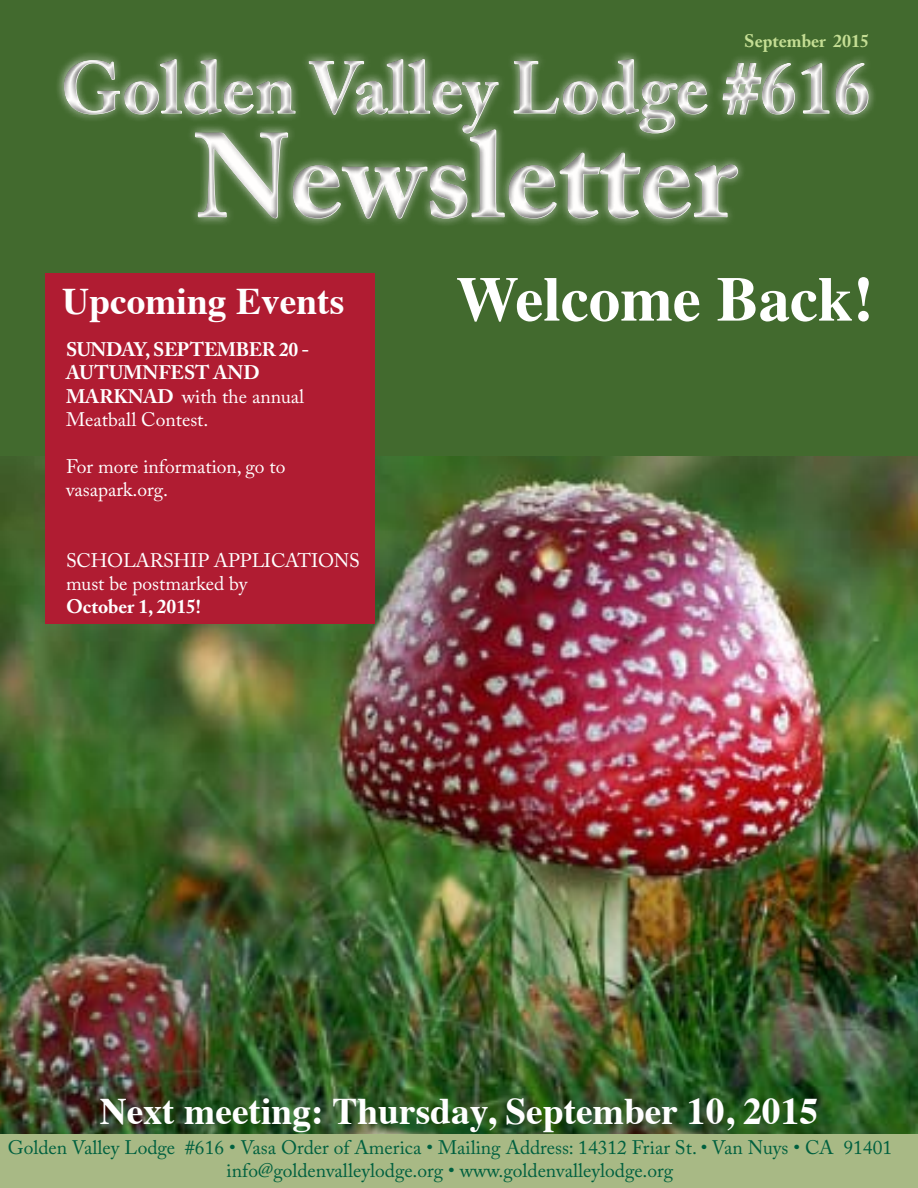
<style>
.page{position:relative;width:918px;height:1188px;background:#fff}
.page>*{position:absolute;margin:0;border:0;box-sizing:border-box;transform-origin:0 0}
.t1{font:700 118.5px "Adobe Caslon Pro";color:#fffefd}
.t2{font:700 73.5px "Adobe Caslon Pro";color:#fffefd}
.t3{font:700 63px "Times";color:#fff}
.t4{font:700 37.5px "Times";color:#fff}
.t5{font:19.5px/23.4px "Adobe Caslon Pro";color:#00603f;text-align:center}
.t6{font:19.5px/23.4px "Adobe Caslon Pro";color:#fff}
.t7{font:700 19.5px/23.4px "Adobe Caslon Pro";letter-spacing:-.02em;color:#fff}
.t8{font:700 19.5px "Adobe Caslon Pro";color:#fff}
.t9{font:700 18px "Adobe Caslon Pro";color:#c5de94}
.s1{font-weight:400}
</style>
<div class="page">
<img style="left:0;top:456px;width:918px;height:679px">
<div style="left:0;top:0;width:918px;height:456px;background:#426a2e"></div>
<div style="left:0;top:1135px;width:918px;height:53px;background:#a8b985"></div>
<div style="left:45px;top:273px;width:330px;height:351px;background:#b01c32"></div>
<div style="left:54px;top:49px;width:864px;height:300px;background:#fff;opacity:.75"></div>
<div style="left:22px;top:23px;width:896px;height:277px;background:#000;opacity:.5"></div>
<p class="t9" style="left:744px;top:30px;width:126px">September 2015</p>
<h2 class="t2" style="left:60px;top:45px;width:811px">Golden Valley Lodge #616</h2>
<h1 class="t1" style="left:194px;top:106px;width:543px">Newsletter</h1>
<h3 class="t4" style="left:62px;top:266px;width:284px">Upcoming Events</h3>
<p class="t7" style="left:66px;top:338px;width:245px">SUNDAY, SEPTEMBER 20 -<br>AUTUMNFEST AND<br>MARKNAD <span class="s1">with the annual<br>Meatball Contest.</span></p>
<p class="t6" style="left:66px;top:455px;width:221px">For more information, go to vasapark.org.</p>
<p class="t6" style="left:66px;top:548px;width:295px">SCHOLARSHIP APPLICATIONS must be postmarked by</p>
<p class="t8" style="left:66px;top:595px;width:136px">October 1, 2015!</p>
<h3 class="t3" style="left:456px;top:239px;width:420px">Welcome Back!</h3>
<h3 class="t4" style="left:100px;top:1075px;width:720px">Next meeting: Thursday, September 10, 2015</h3>
<p class="t5" style="left:8px;top:1135px;width:886px">Golden Valley Lodge #616 • Vasa Order of America • Mailing Address: 14312 Friar St. • Van Nuys • CA 91401 info@goldenvalleylodge.org • www.goldenvalleylodge.org</p>
</div>
